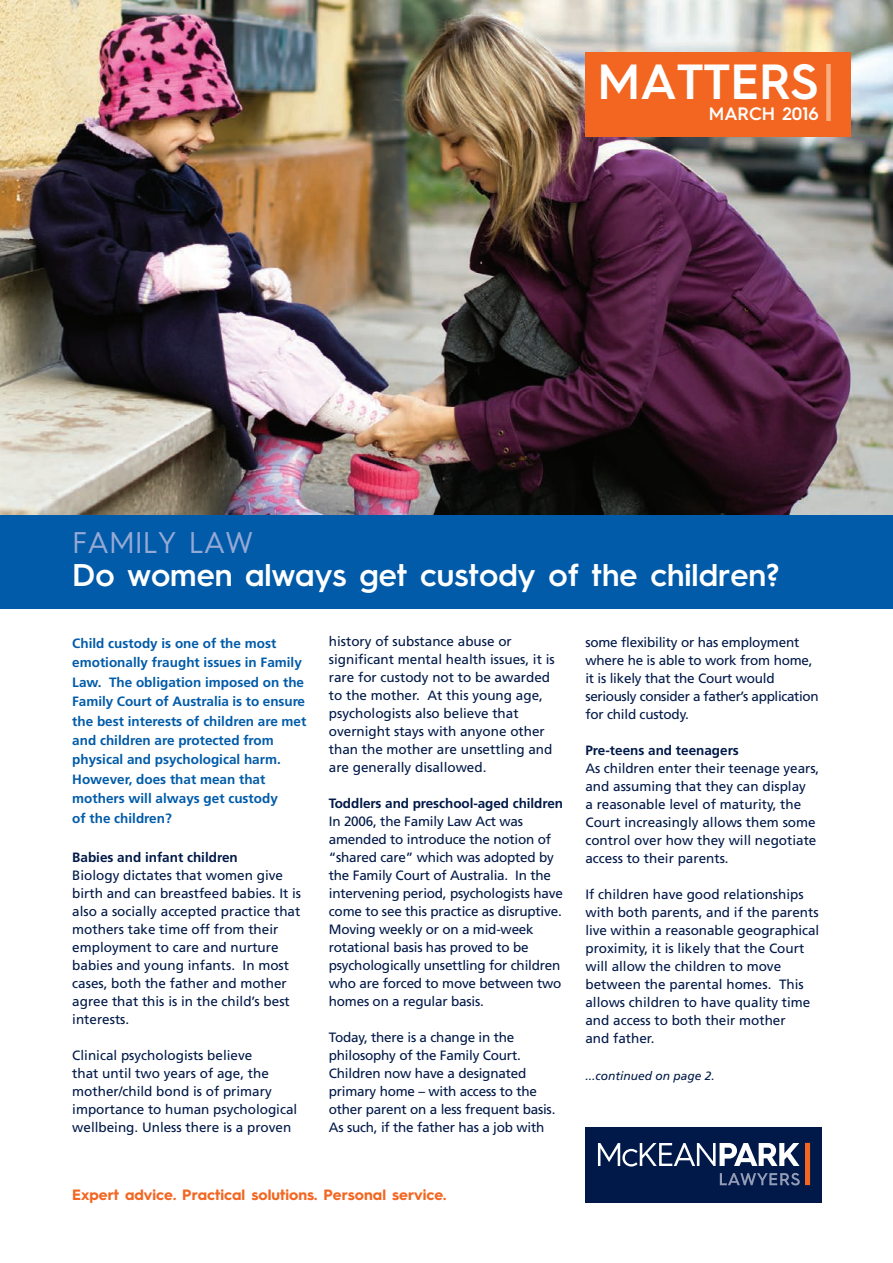
<style>
.page{position:relative;width:893px;height:1263px;background:#fff}
.page>*{position:absolute;margin:0;border:0;box-sizing:border-box;transform-origin:0 0}
.t1{font:600 49.5px "Hurme Geometric Sans 3";color:#fff}
.t2{font:600 31.5px "Hurme Geometric Sans 3";color:#fff}
.t3{font:30px "Hurme Geometric Sans 3";color:#96a9d5}
.t4{font:600 18px "Hurme Geometric Sans 3";color:#fff}
.t5{font:700 15px "Hurme Geometric Sans 3";color:#f36621}
.t6{font:13.5px/18px "Frutiger";color:#001948}
.t7{font:700 13.5px/19.5px "Frutiger";color:#015ba9}
.t8{font:700 13.5px "Frutiger";color:#001948}
.t9{font:italic 12px "Frutiger";color:#001948}
</style>
<div class="page">
<img style="left:0;top:0;width:893px;height:515px">
<div style="left:585px;top:1127px;width:237px;height:75px;background:#001948"></div>
<svg style="left:598px;top:1143px;width:201px;height:23px"></svg>
<svg style="left:720px;top:1173px;width:80px;height:12px"></svg>
<div style="left:805px;top:1143px;width:5px;height:42px;background:#f36621"></div>
<div style="left:0;top:515px;width:893px;height:93px;background:#015ba9"></div>
<div style="left:585px;top:52px;width:265px;height:84px;background:#f36621"></div>
<div style="left:826px;top:64px;width:5px;height:57px;background:#f9ae80"></div>
<h1 class="t1" style="left:597px;top:65px;width:223px">MATTERS</h1>
<h3 class="t4" style="left:709px;top:108px;width:111px">MARCH 2016</h3>
<h3 class="t3" style="left:72px;top:532px;width:182px">FAMILY LAW</h3>
<h2 class="t2" style="left:72px;top:564px;width:709px">Do women always get custody of the children?</h2>
<p class="t7" style="left:72px;top:634px;width:236px">Child custody is one of the most emotionally fraught issues in Family<br>Law. The obligation imposed on the<br>Family Court of Australia is to ensure the best interests of children are met and children are protected from physical and psychological harm.<br>However, does that mean that mothers will always get custody<br>of the children?</p>
<p class="t8" style="left:72px;top:852px;width:167px">Babies and infant children</p>
<p class="t6" style="left:72px;top:867px;width:230px">Biology dictates that women give birth and can breastfeed babies. It is also a socially accepted practice that mothers take time off from their employment to care and nurture babies and young infants. In most cases, both the father and mother agree that this is in the child’s best interests.</p>
<p class="t6" style="left:72px;top:1047px;width:227px">Clinical psychologists believe<br>that until two years of age, the mother/child bond is of primary importance to human psychological wellbeing. Unless there is a proven</p>
<p class="t6" style="left:329px;top:633px;width:227px">history of substance abuse or significant mental health issues, it is rare for custody not to be awarded to the mother. At this young age, psychologists also believe that overnight stays with anyone other than the mother are unsettling and are generally disallowed.</p>
<p class="t8" style="left:329px;top:797px;width:236px">Toddlers and preschool-aged children</p>
<p class="t6" style="left:329px;top:813px;width:236px">In 2006, the Family Law Act was amended to introduce the notion of “shared care” which was adopted by the Family Court of Australia. In the intervening period, psychologists have come to see this practice as disruptive.<br>Moving weekly or on a mid-week rotational basis has proved to be psychologically unsettling for children who are forced to move between two homes on a regular basis.</p>
<p class="t6" style="left:329px;top:1029px;width:228px">Today, there is a change in the philosophy of the Family Court.<br>Children now have a designated primary home – with access to the other parent on a less frequent basis.<br>As such, if the father has a job with</p>
<p class="t5" style="left:72px;top:1189px;width:376px">Expert advice. Practical solutions. Personal service.</p>
<p class="t6" style="left:585px;top:635px;width:235px">some flexibility or has employment where he is able to work from home, it is likely that the Court would seriously consider a father’s application for child custody.</p>
<p class="t8" style="left:585px;top:745px;width:155px">Pre-teens and teenagers</p>
<p class="t6" style="left:585px;top:761px;width:235px">As children enter their teenage years, and assuming that they can display<br>a reasonable level of maturity, the Court increasingly allows them some control over how they will negotiate access to their parents.</p>
<p class="t6" style="left:585px;top:887px;width:235px">If children have good relationships with both parents, and if the parents live within a reasonable geographical proximity, it is likely that the Court will allow the children to move between the parental homes. This allows children to have quality time and access to both their mother<br>and father.</p>
<p class="t9" style="left:585px;top:1071px;width:131px">...continued on page 2.</p>
</div>
